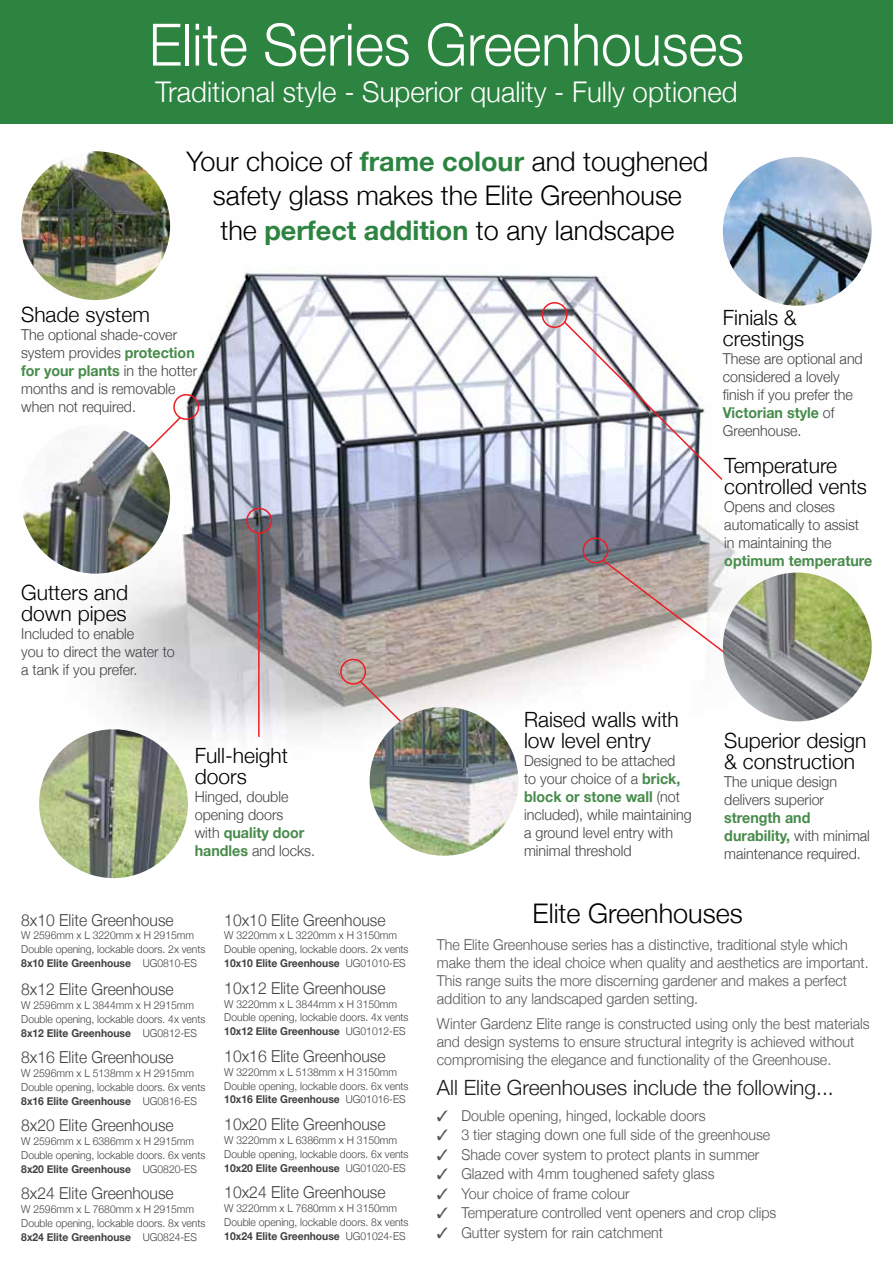
<style>
.page{position:relative;width:893px;height:1263px;background:#fff}
.page>*{position:absolute;margin:0;border:0;box-sizing:border-box;transform-origin:0 0}
.t1{font:300 58.5px "Helvetica Neue";color:#fff;scale:.95 1}
.t2{font:300 28.5px "Helvetica Neue";color:#fff}
.t3{font:300 27px/34.5px "Helvetica Neue";color:#000;text-align:center}
.t4{font:300 21px/21px "Helvetica Neue";color:#000}
.t5{font:300 16.5px "Helvetica Neue";color:#414042;scale:.95 1}
.t6{font:300 15px/18px "Helvetica Neue";color:#414042;scale:.95 1}
.t7{font:700 15px "Helvetica Neue";color:#478b4b;scale:.95 1}
.t8{font:300 10.8px/14px "Helvetica Neue";color:#414042;scale:.95 1}
.s1{font-weight:700;color:#2c8440}
.s2{font-weight:700;color:#478b4b}
.s3{font-weight:700}
</style>
<div class="page">
<img style="left:21px;top:199px;width:837px;height:574px">
<div style="left:0;top:0;width:893px;height:123px;background:#2c8440"></div>
<div style="left:542px;top:302px;width:26px;height:26px;border:2px solid #ed1d24;border-radius:50%"></div>
<div style="left:340px;top:659px;width:26px;height:26px;border:2px solid #ed1d24;border-radius:50%"></div>
<div style="left:246px;top:508px;width:26px;height:26px;border:2px solid #ed1d24;border-radius:50%"></div>
<svg style="left:562px;top:320px;width:162px;height:162px"></svg>
<svg style="left:582px;top:537px;width:214px;height:171px"></svg>
<svg style="left:358px;top:679px;width:132px;height:132px"></svg>
<hr style="left:258px;top:533px;width:2px;height:204px;background:#ed1d24">
<svg style="left:78px;top:391px;width:122px;height:129px"></svg>
<img style="left:723px;top:157px;width:149px;height:149px;border-radius:74px">
<img style="left:370px;top:707px;width:148px;height:149px;border-radius:74px">
<img style="left:21px;top:425px;width:149px;height:149px;border-radius:74px">
<img style="left:723px;top:573px;width:149px;height:148px;border-radius:74px">
<img style="left:21px;top:151px;width:149px;height:149px;border-radius:74px">
<img style="left:39px;top:729px;width:149px;height:149px;border-radius:74px">
<h1 class="t1" style="left:149px;top:-2px;width:628px">Elite Series Greenhouses</h1>
<h2 class="t2" style="left:155px;top:68px;width:584px">Traditional style - Superior quality - Fully optioned</h2>
<h3 class="t3" style="left:187px;top:142px;width:523px">Your choice of <span class="s1">frame colour</span> and toughened safety glass makes the Elite Greenhouse<br>the <span class="s1">perfect addition</span> to any landscape</h3>
<h3 class="t4" style="left:21px;top:302px;width:130px">Shade system</h3>
<p class="t6" style="left:21px;top:324px;width:187px">The optional shade-cover system provides <span class="s2">protection for your plants</span> in the hotter months and is removable when not required.</p>
<h3 class="t4" style="left:21px;top:581px;width:108px">Gutters and down pipes</h3>
<p class="t6" style="left:21px;top:624px;width:163px">Included to enable<br>you to direct the water to a tank if you prefer.</p>
<h3 class="t4" style="left:195px;top:744px;width:95px">Full-height doors</h3>
<p class="t6" style="left:195px;top:787px;width:128px">Hinged, double opening doors<br>with <span class="s2">quality door handles</span> and locks.</p>
<h3 class="t4" style="left:723px;top:305px;width:83px">Finials &amp; crestings</h3>
<p class="t6" style="left:723px;top:349px;width:149px">These are optional and considered a lovely finish if you prefer the<br><span class="s2">Victorian style</span> of<br>Greenhouse.</p>
<h3 class="t4" style="left:724px;top:453px;width:144px">Temperature controlled vents</h3>
<p class="t6" style="left:724px;top:496px;width:143px">Opens and closes automatically to assist in maintaining the</p>
<p class="t7" style="left:724px;top:549px;width:157px">optimum temperature</p>
<h3 class="t4" style="left:524px;top:708px;width:156px">Raised walls with low level entry</h3>
<p class="t6" style="left:524px;top:751px;width:178px">Designed to be attached<br>to your choice of a <span class="s2">brick, block or stone wall</span> (not included), while maintaining a ground level entry with minimal threshold</p>
<h3 class="t4" style="left:724px;top:729px;width:143px">Superior design &amp; construction</h3>
<p class="t6" style="left:724px;top:772px;width:120px">The unique design delivers superior</p>
<p class="t6" style="left:724px;top:808px;width:155px"><span class="s2">strength and durability,</span> with minimal maintenance required.</p>
<p class="t5" style="left:21px;top:906px;width:162px">8x10 Elite Greenhouse</p>
<p class="t8" style="left:21px;top:928px;width:195px">W 2596mm x L 3220mm x H 2915mm<br>Double opening, lockable doors. 2x vents<br><span class="s3">8x10 Elite Greenhouse</span> UG0810-ES</p>
<p class="t5" style="left:21px;top:976px;width:162px">8x12 Elite Greenhouse</p>
<p class="t8" style="left:21px;top:997px;width:195px">W 2596mm x L 3844mm x H 2915mm<br>Double opening, lockable doors. 4x vents<br><span class="s3">8x12 Elite Greenhouse</span> UG0812-ES</p>
<p class="t5" style="left:21px;top:1044px;width:162px">8x16 Elite Greenhouse</p>
<p class="t8" style="left:21px;top:1065px;width:195px">W 2596mm x L 5138mm x H 2915mm<br>Double opening, lockable doors. 6x vents<br><span class="s3">8x16 Elite Greenhouse</span> UG0816-ES</p>
<p class="t5" style="left:21px;top:1112px;width:162px">8x20 Elite Greenhouse</p>
<p class="t8" style="left:21px;top:1133px;width:195px">W 2596mm x L 6386mm x H 2915mm<br>Double opening, lockable doors. 6x vents<br><span class="s3">8x20 Elite Greenhouse</span> UG0820-ES</p>
<p class="t5" style="left:21px;top:1180px;width:162px">8x24 Elite Greenhouse</p>
<p class="t8" style="left:21px;top:1201px;width:195px">W 2596mm x L 7680mm x H 2915mm<br>Double opening, lockable doors. 8x vents<br><span class="s3">8x24 Elite Greenhouse</span> UG0824-ES</p>
<p class="t5" style="left:224px;top:906px;width:171px">10x10 Elite Greenhouse</p>
<p class="t8" style="left:224px;top:928px;width:195px">W 3220mm x L 3220mm x H 3150mm<br>Double opening, lockable doors. 2x vents<br><span class="s3">10x10 Elite Greenhouse</span> UG01010-ES</p>
<p class="t5" style="left:224px;top:974px;width:171px">10x12 Elite Greenhouse</p>
<p class="t8" style="left:224px;top:996px;width:195px">W 3220mm x L 3844mm x H 3150mm<br>Double opening, lockable doors. 4x vents<br><span class="s3">10x12 Elite Greenhouse</span> UG01012-ES</p>
<p class="t5" style="left:224px;top:1043px;width:171px">10x16 Elite Greenhouse</p>
<p class="t8" style="left:224px;top:1064px;width:195px">W 3220mm x L 5138mm x H 3150mm<br>Double opening, lockable doors. 6x vents<br><span class="s3">10x16 Elite Greenhouse</span> UG01016-ES</p>
<p class="t5" style="left:224px;top:1111px;width:171px">10x20 Elite Greenhouse</p>
<p class="t8" style="left:224px;top:1132px;width:195px">W 3220mm x L 6386mm x H 3150mm<br>Double opening, lockable doors. 6x vents<br><span class="s3">10x20 Elite Greenhouse</span> UG01020-ES</p>
<p class="t5" style="left:224px;top:1179px;width:171px">10x24 Elite Greenhouse</p>
<p class="t8" style="left:224px;top:1200px;width:195px">W 3220mm x L 7680mm x H 3150mm<br>Double opening, lockable doors. 8x vents<br><span class="s3">10x24 Elite Greenhouse</span> UG01024-ES</p>
<h3 class="t3" style="left:533px;top:894px;width:212px">Elite Greenhouses</h3>
<p class="t6" style="left:437px;top:935px;width:456px">The Elite Greenhouse series has a distinctive, traditional style which make them the ideal choice when quality and aesthetics are important.<br>This range suits the more discerning gardener and makes a perfect addition to any landscaped garden setting.</p>
<p class="t6" style="left:437px;top:1013px;width:457px">Winter Gardenz Elite range is constructed using only the best materials and design systems to ensure structural integrity is achieved without compromising the elegance and functionality of the Greenhouse.</p>
<h3 class="t4" style="left:437px;top:1075px;width:398px">All Elite Greenhouses include the following...</h3>
<p class="t6" style="left:437px;top:1105px;width:284px">✓ Double opening, hinged, lockable doors</p>
<p class="t6" style="left:437px;top:1125px;width:352px">✓ 3 tier staging down one full side of the greenhouse</p>
<p class="t6" style="left:437px;top:1144px;width:341px">✓ Shade cover system to protect plants in summer</p>
<p class="t6" style="left:437px;top:1164px;width:294px">✓ Glazed with 4mm toughened safety glass</p>
<p class="t6" style="left:437px;top:1183px;width:204px">✓ Your choice of frame colour</p>
<p class="t6" style="left:437px;top:1203px;width:359px">✓ Temperature controlled vent openers and crop clips</p>
<p class="t6" style="left:437px;top:1222px;width:240px">✓ Gutter system for rain catchment</p>
</div>
